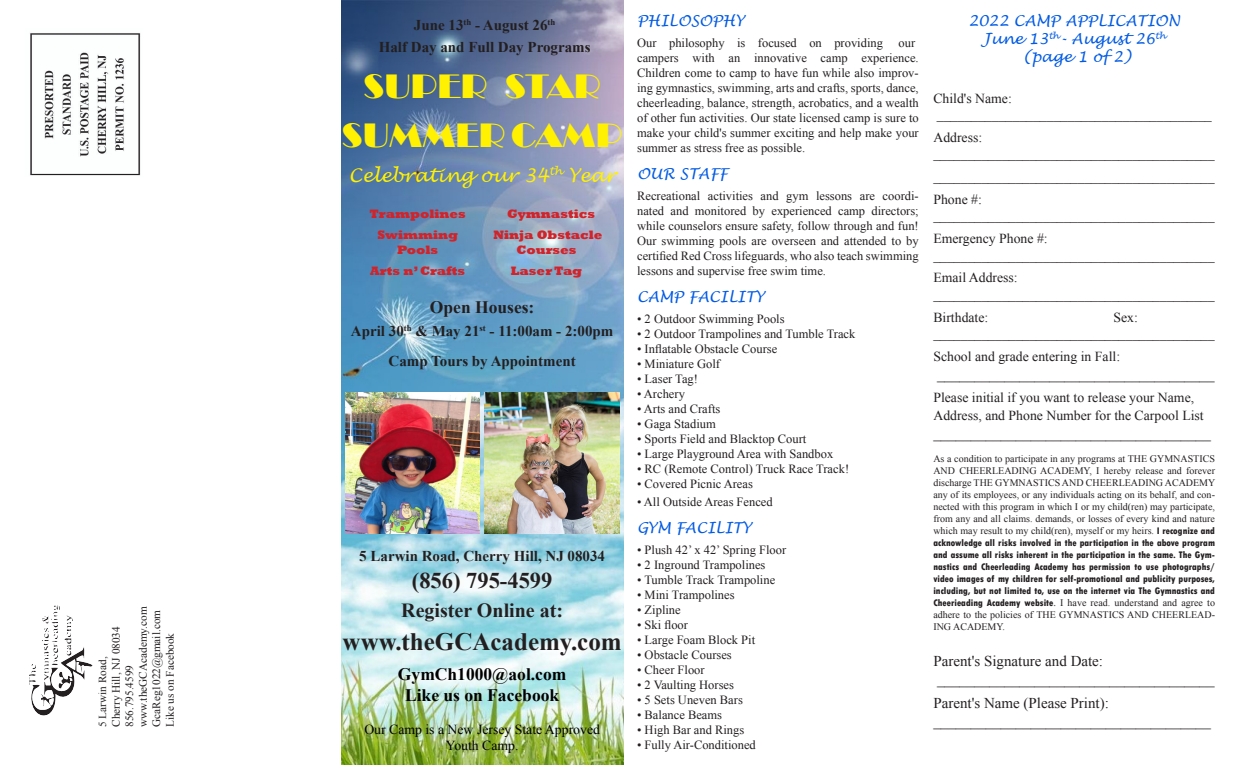
<style>
.page{position:relative;width:1260px;height:765px;background:#fff}
.page>*{position:absolute;margin:0;border:0;box-sizing:border-box;transform-origin:0 0}
.t1{font:35px "Broadway";color:#fff101}
.t2{font:700 25px "Times New Roman";color:#231f20}
.t3{font:700 22.5px "Times New Roman";color:#231f20}
.t4{font:700 20px "Times New Roman";color:#231f20}
.t5{font:italic 18.75px "Lucida Handwriting";color:#fff101}
.t6{font:700 17.5px "Times New Roman";color:#000}
.t7{font:700 17.5px "Times New Roman";color:#231f20}
.t8{font:15px "Times New Roman";color:#231f20}
.t9{font:700 15px "Times New Roman";color:#231f20}
.t10{font:italic 15px "Lucida Handwriting";color:#005ae4}
.t11{font:13.75px/18px "Times New Roman";color:#231f20}
.t12{font:13.75px "Times New Roman";color:#000}
.t13{font:12.5px/15px "Times New Roman";color:#231f20;text-align:justify}
.t14{font:800 12.5px/15px "Rockwell";color:#d1232a;text-align:center}
.t15{font:11.25px "Times New Roman";color:#231f20}
.t16{font:10px/12px "Times New Roman";color:#231f20;text-align:justify}
.s1{font-family:"Tw Cen";font-weight:800;font-stretch:condensed}
.s2{font-family:"Imprint MT Shadow"}
</style>
<div class="page">
<img style="left:341px;top:0;width:282px;height:765px">
<img style="left:30px;top:33px;width:111px;height:143px">
<svg style="left:29px;top:605px;width:64px;height:111px"></svg>
<img style="left:485px;top:393px;width:134px;height:141px">
<img style="left:345px;top:393px;width:135px;height:141px">
<p class="t15" style="left:135px;top:727px;width:122px;rotate:-90deg">www.theGCAcademy.com</p>
<p class="t15" style="left:149px;top:727px;width:118px;rotate:-90deg">GcaReg1022@gmail.com</p>
<p class="t15" style="left:108px;top:727px;width:102px;rotate:-90deg">Cherry Hill, NJ 08034</p>
<p class="t15" style="left:162px;top:727px;width:96px;rotate:-90deg">Like us on Facebook</p>
<p class="t15" style="left:95px;top:727px;width:72px;rotate:-90deg">5 Larwin Road,</p>
<p class="t15" style="left:122px;top:727px;width:63px;rotate:-90deg">856.795.4599</p>
<p class="t9" style="left:414px;top:15px;width:143px">June 13<sup>th</sup> - August 26<sup>th</sup></p>
<p class="t9" style="left:379px;top:37px;width:213px">Half Day and Full Day Programs</p>
<p class="t1" style="left:364px;top:66px;width:239px">SUPER STAR</p>
<p class="t1" style="left:342px;top:115px;width:282px">SUMMER CAMP</p>
<p class="t5" style="left:349px;top:164px;width:268px">Celebrating our 34<sup>th</sup> Year</p>
<p class="t14" style="left:507px;top:206px;width:89px">Gymnastics</p>
<p class="t14" style="left:493px;top:228px;width:111px">Ninja Obstacle<br>Courses</p>
<p class="t14" style="left:511px;top:264px;width:73px">Laser Tag</p>
<p class="t7" style="left:430px;top:295px;width:106px">Open Houses:</p>
<p class="t9" style="left:351px;top:321px;width:264px">April 30<sup>th</sup> &amp; May 21<sup>st</sup> - 11:00am - 2:00pm</p>
<p class="t9" style="left:389px;top:350px;width:189px">Camp Tours by Appointment</p>
<p class="t14" style="left:370px;top:206px;width:98px">Trampolines</p>
<p class="t14" style="left:377px;top:228px;width:82px">Swimming<br>Pools</p>
<p class="t14" style="left:370px;top:264px;width:97px">Arts n’ Crafts</p>
<p class="t9" style="left:359px;top:546px;width:247px">5 Larwin Road, Cherry Hill, NJ 08034</p>
<p class="t3" style="left:412px;top:565px;width:142px">(856) 795-4599</p>
<p class="t4" style="left:401px;top:597px;width:163px">Register Online at:</p>
<p class="t2" style="left:343px;top:624px;width:281px">www.theGCAcademy.com</p>
<p class="t6" style="left:398px;top:662px;width:170px">GymCh1000@aol.com</p>
<p class="t6" style="left:405px;top:683px;width:156px">Like us on Facebook</p>
<p class="t12" style="left:364px;top:720px;width:237px">Our Camp is a New Jersey State Approved</p>
<p class="t12" style="left:446px;top:736px;width:74px">Youth Camp.</p>
<p class="t10" style="left:637px;top:11px;width:108px">PHILOSOPHY</p>
<p class="t13" style="left:637px;top:35px;width:247px">Our philosophy is focused on providing</p>
<p class="t13" style="left:899px;top:35px;width:18px">our</p>
<p class="t13" style="left:637px;top:50px;width:283px">campers with an innovative camp experience.<br>Children come to camp to have fun while also improv&shy;ing gymnastics, swimming, arts and crafts, sports, dance, cheerleading, balance, strength, acrobatics, and a wealth of other fun activities. Our state licensed camp is sure to make your child's summer exciting and help make your summer as stress free as possible.</p>
<p class="t10" style="left:637px;top:164px;width:92px">OUR STAFF</p>
<p class="t13" style="left:637px;top:188px;width:283px">Recreational activities and gym lessons are coordi&shy;nated and monitored by experienced camp directors; while counselors ensure safety, follow through and fun!<br>Our swimming pools are overseen and attended to by certified Red Cross lifeguards, who also teach swimming lessons and supervise free swim time.</p>
<p class="t10" style="left:637px;top:287px;width:128px">CAMP FACILITY</p>
<p class="t13" style="left:637px;top:311px;width:149px">• 2 Outdoor Swimming Pools</p>
<p class="t13" style="left:637px;top:326px;width:220px">• 2 Outdoor Trampolines and Tumble Track</p>
<p class="t13" style="left:637px;top:341px;width:142px">• Inflatable Obstacle Course</p>
<p class="t13" style="left:637px;top:356px;width:84px">• Miniature Golf</p>
<p class="t13" style="left:637px;top:371px;width:62px">• Laser Tag!</p>
<p class="t13" style="left:637px;top:386px;width:49px">• Archery</p>
<p class="t13" style="left:637px;top:401px;width:85px">• Arts and Crafts</p>
<p class="t13" style="left:637px;top:416px;width:80px">• Gaga Stadium</p>
<p class="t13" style="left:637px;top:431px;width:171px">• Sports Field and Blacktop Court</p>
<p class="t13" style="left:637px;top:446px;width:198px">• Large Playground Area with Sandbox</p>
<p class="t13" style="left:637px;top:461px;width:214px">• RC (Remote Control) Truck Race Track!</p>
<p class="t13" style="left:637px;top:476px;width:117px">• Covered Picnic Areas</p>
<p class="t13" style="left:637px;top:494px;width:137px">• All Outside Areas Fenced</p>
<p class="t10" style="left:637px;top:518px;width:116px">GYM FACILITY</p>
<p class="t13" style="left:637px;top:542px;width:151px">• Plush 42’ x 42’ Spring Floor</p>
<p class="t13" style="left:637px;top:557px;width:130px">• 2 Inground Trampolines</p>
<p class="t13" style="left:637px;top:572px;width:140px">• Tumble Track Trampoline</p>
<p class="t13" style="left:637px;top:587px;width:99px">• Mini Trampolines</p>
<p class="t13" style="left:637px;top:602px;width:45px">• Zipline</p>
<p class="t13" style="left:637px;top:617px;width:52px">• Ski floor</p>
<p class="t13" style="left:637px;top:632px;width:120px">• Large Foam Block Pit</p>
<p class="t13" style="left:637px;top:647px;width:96px">• Obstacle Courses</p>
<p class="t13" style="left:637px;top:662px;width:69px">• Cheer Floor</p>
<p class="t13" style="left:637px;top:677px;width:98px">• 2 Vaulting Horses</p>
<p class="t13" style="left:637px;top:692px;width:107px">• 5 Sets Uneven Bars</p>
<p class="t13" style="left:637px;top:707px;width:86px">• Balance Beams</p>
<p class="t13" style="left:637px;top:722px;width:109px">• High Bar and Rings</p>
<p class="t13" style="left:637px;top:737px;width:120px">• Fully Air-Conditioned</p>
<p class="t10" style="left:968px;top:11px;width:213px">2022 CAMP APPLICATION</p>
<p class="t10" style="left:983px;top:29px;width:184px">June 13<sup>th</sup>- August 26<sup>th</sup></p>
<p class="t10" style="left:1022px;top:47px;width:111px">(page 1 of 2)</p>
<p class="t11" style="left:933px;top:89px;width:80px">Child's Name:</p>
<p class="t11" style="left:937px;top:105px;width:276px">________________________________________</p>
<p class="t11" style="left:933px;top:128px;width:50px">Address:</p>
<p class="t11" style="left:933px;top:145px;width:283px">_________________________________________</p>
<p class="t11" style="left:933px;top:167px;width:283px">_________________________________________</p>
<p class="t11" style="left:933px;top:190px;width:50px">Phone #:</p>
<p class="t11" style="left:933px;top:207px;width:283px">_________________________________________</p>
<p class="t11" style="left:933px;top:229px;width:116px">Emergency Phone #:</p>
<p class="t11" style="left:933px;top:246px;width:283px">_________________________________________</p>
<p class="t11" style="left:933px;top:269px;width:86px">Email Address:</p>
<p class="t11" style="left:933px;top:285px;width:283px">_________________________________________</p>
<p class="t11" style="left:933px;top:308px;width:56px">Birthdate:</p>
<p class="t11" style="left:1113px;top:308px;width:26px">Sex:</p>
<p class="t11" style="left:933px;top:324px;width:283px">_________________________________________</p>
<p class="t11" style="left:933px;top:347px;width:188px">School and grade entering in Fall:</p>
<p class="t8" style="left:937px;top:364px;width:279px">_____________________________________</p>
<p class="t11" style="left:933px;top:388px;width:272px">Please initial if you want to release your Name,<br>Address, and Phone Number for the Carpool List</p>
<p class="t8" style="left:933px;top:422px;width:279px">_____________________________________</p>
<p class="t16" style="left:933px;top:453px;width:283px">As a condition to participate in any programs at THE GYMNASTICS AND CHEERLEADING ACADEMY, I hereby release and forever discharge THE GYMNASTICS AND CHEERLEADING ACADEMY any of its employees, or any individuals acting on its behalf, and con&shy;nected with this program in which I or my child(ren) may participate, from any and all claims. demands, or losses of every kind and nature which may result to my child(ren), myself or my heirs. <span class="s1">I recognize and acknowledge all risks involved in the participation in the above program and assume all risks inherent in the participation in the same. The Gym&shy;nastics and Cheerleading Academy has permission to use photographs/ video images of my children for self-promotional and publicity purposes, including, but not limited to, use on the internet via The Gymnastics and Cheerieading Academy website</span><span class="s2">.</span> I have read. understand and agree to adhere to the policies of THE GYMNASTICS AND CHEERLEAD-ING ACADEMY.</p>
<p class="t8" style="left:933px;top:651px;width:171px">Parent's Signature and Date:</p>
<p class="t8" style="left:937px;top:669px;width:279px">_____________________________________</p>
<p class="t8" style="left:933px;top:693px;width:177px">Parent's Name (Please Print):</p>
<p class="t8" style="left:933px;top:711px;width:279px">_____________________________________</p>
</div>
